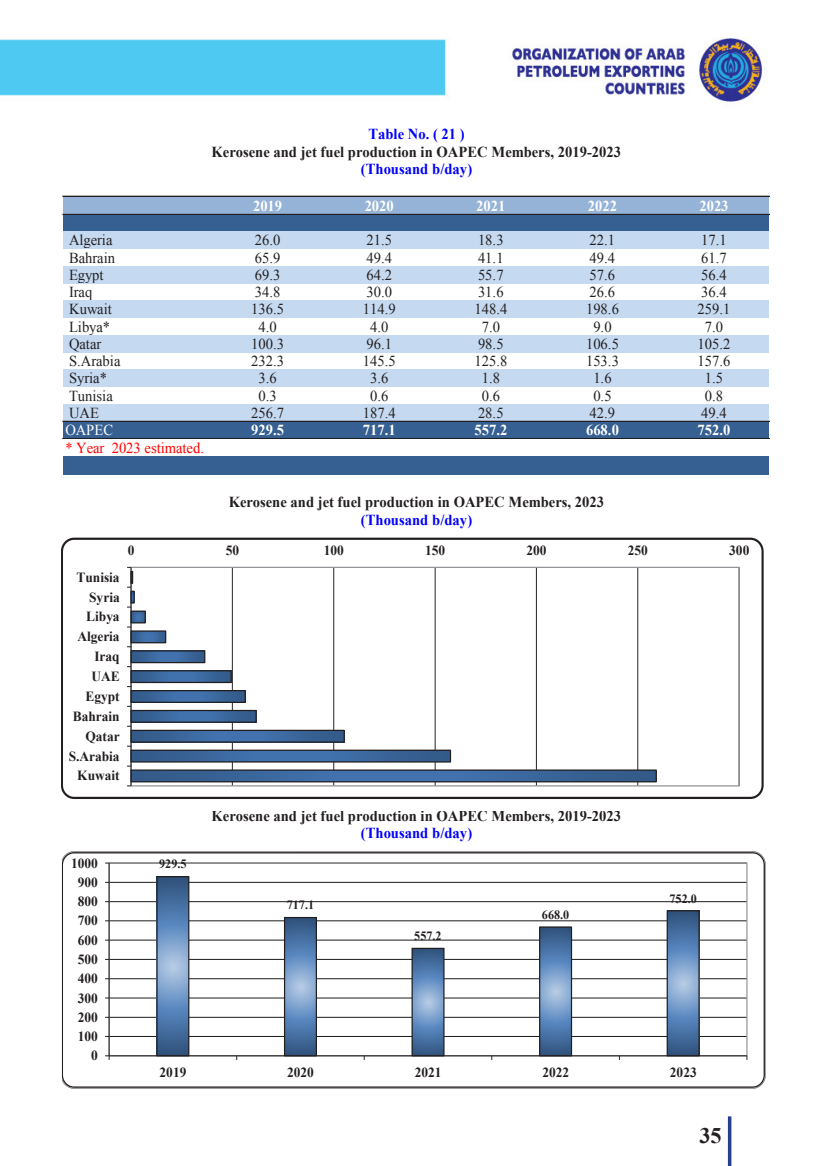
<style>
.page{position:relative;width:819px;height:1166px;background:#fff}
.page>*{position:absolute;margin:0;border:0;box-sizing:border-box;transform-origin:0 0}
.t1{font:700 22.22px "Times New Roman";color:#231f20}
.t2{font:15.22px "Times New Roman";color:#231f20;scale:.96 1}
.t3{font:700 15.22px "Times New Roman";color:#231f20;scale:.96 1}
.t4{font:700 15.22px "Times New Roman";letter-spacing:.005em;color:#00f;scale:.96 1}
.t5{font:700 15.22px "Times New Roman";color:#fff;scale:.96 1}
.t6{font:15.22px "Times New Roman";color:#f00;scale:.96 1}
.t7{font:15.22px "Times New Roman";color:#fff;scale:.96 1}
.t8{font:700 14px/19.9px "Times New Roman";color:#231f20;text-align:right;scale:.96 1}
.t9{font:700 12.6px "Times New Roman";letter-spacing:.005em;color:#231f20;scale:.96 1}
</style>
<div class="page">
<svg style="left:727px;top:1116px;width:4px;height:50px"></svg>
<img style="left:0;top:37px;width:763px;height:65px">
<div style="left:63px;top:196px;width:706px;height:18px;background:#95b3d7"></div>
<div style="left:63px;top:214px;width:706px;height:18px;background:#366092"></div>
<div style="left:63px;top:231px;width:706px;height:18px;background:#c5d9f1"></div>
<div style="left:63px;top:266px;width:706px;height:17px;background:#c5d9f1"></div>
<div style="left:63px;top:300px;width:706px;height:18px;background:#c5d9f1"></div>
<div style="left:63px;top:335px;width:706px;height:17px;background:#c5d9f1"></div>
<div style="left:63px;top:369px;width:706px;height:18px;background:#c5d9f1"></div>
<div style="left:63px;top:404px;width:706px;height:17px;background:#c5d9f1"></div>
<div style="left:63px;top:421px;width:706px;height:17px;background:#366092"></div>
<div style="left:63px;top:456px;width:706px;height:19px;background:#366092"></div>
<hr style="left:63px;top:196px;width:706px;height:1px;background:#231f20">
<hr style="left:63px;top:214px;width:706px;height:1px;background:#231f20">
<hr style="left:63px;top:421px;width:706px;height:1px;background:#231f20">
<hr style="left:63px;top:438px;width:706px;height:1px;background:#231f20">
<svg style="left:62px;top:538px;width:701px;height:261px"></svg>
<svg style="left:62px;top:851px;width:703px;height:237px"></svg>
<p class="t4" style="left:368px;top:123px;width:102px">Table No. ( 21 )</p>
<p class="t3" style="left:211px;top:141px;width:428px">Kerosene and jet fuel production in OAPEC Members, 2019-2023</p>
<p class="t4" style="left:361px;top:159px;width:117px">(Thousand b/day)</p>
<p class="t5" style="left:253px;top:195px;width:32px">2019</p>
<p class="t5" style="left:364px;top:195px;width:32px">2020</p>
<p class="t5" style="left:476px;top:195px;width:32px">2021</p>
<p class="t5" style="left:588px;top:195px;width:32px">2022</p>
<p class="t5" style="left:699px;top:195px;width:32px">2023</p>
<p class="t2" style="left:69px;top:230px;width:47px">Algeria</p>
<p class="t2" style="left:255px;top:230px;width:28px">26.0</p>
<p class="t2" style="left:366px;top:230px;width:28px">21.5</p>
<p class="t2" style="left:478px;top:230px;width:28px">18.3</p>
<p class="t2" style="left:589px;top:230px;width:28px">22.1</p>
<p class="t2" style="left:701px;top:230px;width:28px">17.1</p>
<p class="t2" style="left:69px;top:247px;width:49px">Bahrain</p>
<p class="t2" style="left:255px;top:247px;width:28px">65.9</p>
<p class="t2" style="left:366px;top:247px;width:28px">49.4</p>
<p class="t2" style="left:478px;top:247px;width:28px">41.1</p>
<p class="t2" style="left:589px;top:247px;width:28px">49.4</p>
<p class="t2" style="left:701px;top:247px;width:28px">61.7</p>
<p class="t2" style="left:69px;top:264px;width:37px">Egypt</p>
<p class="t2" style="left:255px;top:264px;width:28px">69.3</p>
<p class="t2" style="left:366px;top:264px;width:28px">64.2</p>
<p class="t2" style="left:478px;top:264px;width:28px">55.7</p>
<p class="t2" style="left:589px;top:264px;width:28px">57.6</p>
<p class="t2" style="left:701px;top:264px;width:28px">56.4</p>
<p class="t2" style="left:69px;top:282px;width:26px">Iraq</p>
<p class="t2" style="left:255px;top:282px;width:28px">34.8</p>
<p class="t2" style="left:366px;top:282px;width:28px">30.0</p>
<p class="t2" style="left:478px;top:282px;width:28px">31.6</p>
<p class="t2" style="left:589px;top:282px;width:28px">26.6</p>
<p class="t2" style="left:701px;top:282px;width:28px">36.4</p>
<p class="t2" style="left:69px;top:299px;width:46px">Kuwait</p>
<p class="t2" style="left:251px;top:299px;width:36px">136.5</p>
<p class="t2" style="left:363px;top:299px;width:36px">114.9</p>
<p class="t2" style="left:474px;top:299px;width:36px">148.4</p>
<p class="t2" style="left:586px;top:299px;width:36px">198.6</p>
<p class="t2" style="left:697px;top:299px;width:36px">259.1</p>
<p class="t2" style="left:69px;top:316px;width:44px">Libya*</p>
<p class="t2" style="left:258px;top:316px;width:21px">4.0</p>
<p class="t2" style="left:370px;top:316px;width:21px">4.0</p>
<p class="t2" style="left:481px;top:316px;width:21px">7.0</p>
<p class="t2" style="left:593px;top:316px;width:21px">9.0</p>
<p class="t2" style="left:705px;top:316px;width:21px">7.0</p>
<p class="t2" style="left:69px;top:333px;width:35px">Qatar</p>
<p class="t2" style="left:251px;top:333px;width:36px">100.3</p>
<p class="t2" style="left:366px;top:333px;width:28px">96.1</p>
<p class="t2" style="left:478px;top:333px;width:28px">98.5</p>
<p class="t2" style="left:586px;top:333px;width:36px">106.5</p>
<p class="t2" style="left:697px;top:333px;width:36px">105.2</p>
<p class="t2" style="left:69px;top:351px;width:55px">S.Arabia</p>
<p class="t2" style="left:251px;top:351px;width:36px">232.3</p>
<p class="t2" style="left:363px;top:351px;width:36px">145.5</p>
<p class="t2" style="left:474px;top:351px;width:36px">125.8</p>
<p class="t2" style="left:586px;top:351px;width:36px">153.3</p>
<p class="t2" style="left:697px;top:351px;width:36px">157.6</p>
<p class="t2" style="left:69px;top:368px;width:41px">Syria*</p>
<p class="t2" style="left:258px;top:368px;width:21px">3.6</p>
<p class="t2" style="left:370px;top:368px;width:21px">3.6</p>
<p class="t2" style="left:481px;top:368px;width:21px">1.8</p>
<p class="t2" style="left:593px;top:368px;width:21px">1.6</p>
<p class="t2" style="left:705px;top:368px;width:21px">1.5</p>
<p class="t2" style="left:69px;top:385px;width:47px">Tunisia</p>
<p class="t2" style="left:258px;top:385px;width:21px">0.3</p>
<p class="t2" style="left:370px;top:385px;width:21px">0.6</p>
<p class="t2" style="left:481px;top:385px;width:21px">0.6</p>
<p class="t2" style="left:593px;top:385px;width:21px">0.5</p>
<p class="t2" style="left:705px;top:385px;width:21px">0.8</p>
<p class="t2" style="left:69px;top:402px;width:33px">UAE</p>
<p class="t2" style="left:251px;top:402px;width:36px">256.7</p>
<p class="t2" style="left:363px;top:402px;width:36px">187.4</p>
<p class="t2" style="left:478px;top:402px;width:28px">28.5</p>
<p class="t2" style="left:589px;top:402px;width:28px">42.9</p>
<p class="t2" style="left:701px;top:402px;width:28px">49.4</p>
<p class="t7" style="left:65px;top:420px;width:51px">OAPEC</p>
<p class="t5" style="left:251px;top:420px;width:36px">929.5</p>
<p class="t5" style="left:363px;top:420px;width:36px">717.1</p>
<p class="t5" style="left:474px;top:420px;width:36px">557.2</p>
<p class="t5" style="left:586px;top:420px;width:36px">668.0</p>
<p class="t5" style="left:697px;top:420px;width:36px">752.0</p>
<p class="t6" style="left:65px;top:437px;width:146px">* Year 2023 estimated.</p>
<p class="t3" style="left:229px;top:491px;width:392px">Kerosene and jet fuel production in OAPEC Members, 2023</p>
<p class="t4" style="left:361px;top:509px;width:117px">(Thousand b/day)</p>
<p class="t8" style="left:69px;top:567px;width:55px">Tunisia<br>Syria<br>Libya<br>Algeria<br>Iraq<br>UAE<br>Egypt<br>Bahrain<br>Qatar<br>S.Arabia<br>Kuwait</p>
<p class="t8" style="left:128px;top:540px;width:8px">0</p>
<p class="t8" style="left:226px;top:540px;width:15px">50</p>
<p class="t8" style="left:324px;top:540px;width:22px">100</p>
<p class="t8" style="left:425px;top:540px;width:22px">150</p>
<p class="t8" style="left:526px;top:540px;width:22px">200</p>
<p class="t8" style="left:628px;top:540px;width:22px">250</p>
<p class="t8" style="left:729px;top:540px;width:22px">300</p>
<p class="t8" style="left:71px;top:852px;width:29px">1000</p>
<p class="t8" style="left:78px;top:872px;width:22px">900</p>
<p class="t8" style="left:78px;top:891px;width:22px">800</p>
<p class="t8" style="left:78px;top:910px;width:22px">700</p>
<p class="t8" style="left:78px;top:929px;width:22px">600</p>
<p class="t8" style="left:78px;top:949px;width:22px">500</p>
<p class="t8" style="left:78px;top:968px;width:22px">400</p>
<p class="t8" style="left:78px;top:987px;width:22px">300</p>
<p class="t8" style="left:78px;top:1007px;width:23px">200</p>
<p class="t8" style="left:78px;top:1026px;width:23px">100</p>
<p class="t8" style="left:91px;top:1045px;width:9px">0</p>
<p class="t3" style="left:211px;top:805px;width:428px">Kerosene and jet fuel production in OAPEC Members, 2019-2023</p>
<p class="t9" style="left:159px;top:855px;width:30px">929.5</p>
<p class="t9" style="left:287px;top:896px;width:30px">717.1</p>
<p class="t4" style="left:361px;top:822px;width:117px">(Thousand b/day)</p>
<p class="t9" style="left:414px;top:927px;width:30px">557.2</p>
<p class="t9" style="left:542px;top:906px;width:30px">668.0</p>
<p class="t9" style="left:669px;top:889px;width:30px">752.0</p>
<p class="t8" style="left:159px;top:1061px;width:29px">2019</p>
<p class="t8" style="left:287px;top:1061px;width:29px">2020</p>
<p class="t8" style="left:414px;top:1061px;width:29px">2021</p>
<p class="t8" style="left:542px;top:1061px;width:29px">2022</p>
<p class="t8" style="left:670px;top:1061px;width:29px">2023</p>
<h1 class="t1" style="left:699px;top:1120px;width:24px">35</h1>
</div>
